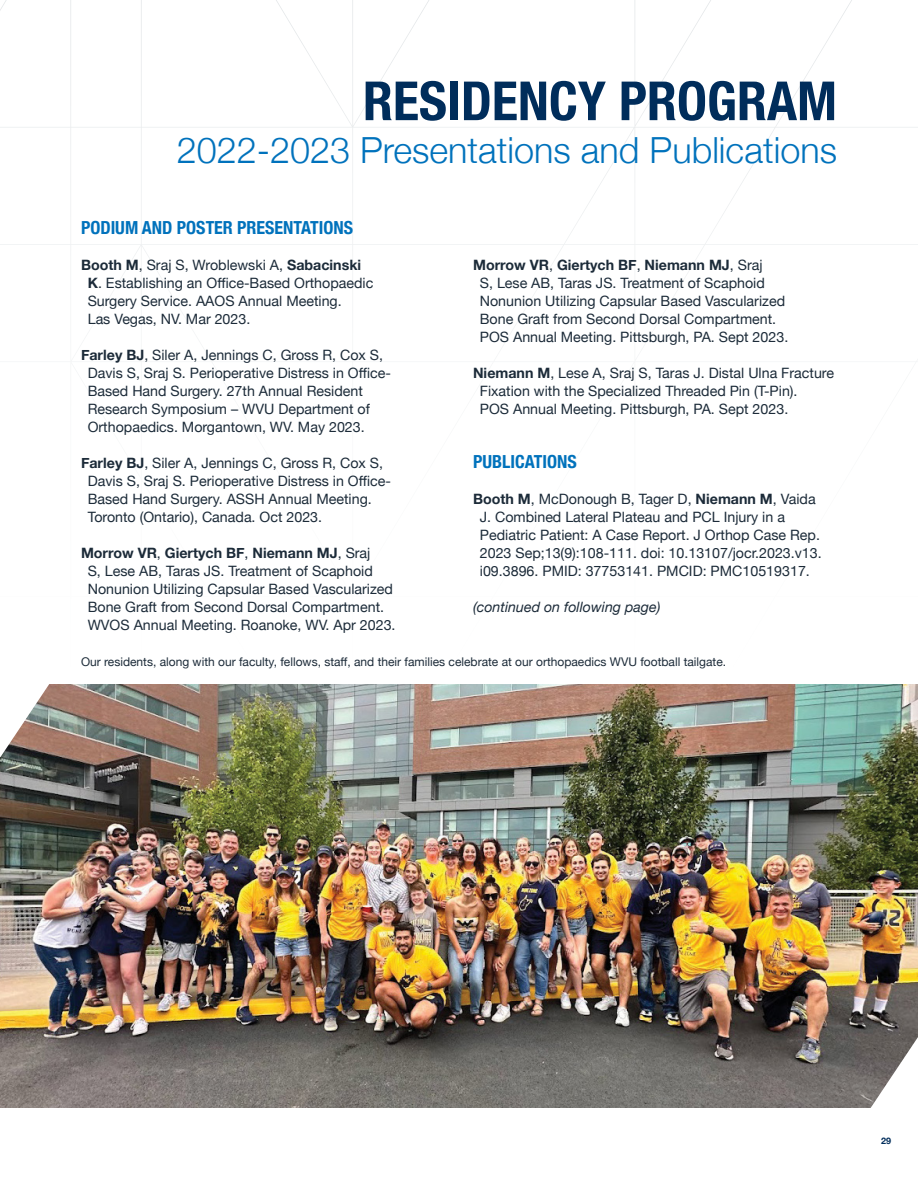
<style>
.page{position:relative;width:918px;height:1188px;background:#fff}
.page>*{position:absolute;margin:0;border:0;box-sizing:border-box;transform-origin:0 0}
.t1{font:700 condensed 54px "Helvetica Neue";color:#002d5b}
.t2{font:300 36px "Helvetica Neue";color:#0072bc}
.t3{font:700 condensed 18px "Helvetica Neue";color:#0072bc}
.t4{font:14.25px/18px "Helvetica Neue";color:#1c2b39}
.t5{font:italic 14.25px "Helvetica Neue";color:#1c2b39}
.t6{font:12px "Helvetica Neue";color:#1c2b39}
.t7{font:700 9px "Helvetica Neue";color:#002d5b}
.s1{font-weight:700}
</style>
<div class="page">
<img style="left:0;top:0;width:918px;height:1108px">
<svg style="left:0;top:683px;width:50px;height:74px"></svg>
<svg style="left:870px;top:1037px;width:48px;height:71px"></svg>
<h1 class="t1" style="left:363px;top:56px;width:476px">RESIDENCY PROGRAM</h1>
<h2 class="t2" style="left:177px;top:121px;width:662px">2022-2023 Presentations and Publications</h2>
<p class="t3" style="left:81px;top:213px;width:274px">PODIUM AND POSTER PRESENTATIONS</p>
<p class="t4" style="left:88px;top:257px;width:287px;text-indent:-7px"><span class="s1">Booth M</span>, Sraj S, Wroblewski A, <span class="s1">Sabacinski K</span>. Establishing an Office-Based Orthopaedic Surgery Service. AAOS Annual Meeting.<br>Las Vegas, NV. Mar 2023.</p>
<p class="t4" style="left:88px;top:347px;width:305px;text-indent:-7px"><span class="s1">Farley BJ</span>, Siler A, Jennings C, Gross R, Cox S, Davis S, Sraj S. Perioperative Distress in Office-Based Hand Surgery. 27th Annual Resident Research Symposium – WVU Department of Orthopaedics. Morgantown, WV. May 2023.</p>
<p class="t4" style="left:88px;top:455px;width:305px;text-indent:-7px"><span class="s1">Farley BJ</span>, Siler A, Jennings C, Gross R, Cox S, Davis S, Sraj S. Perioperative Distress in Office-Based Hand Surgery. ASSH Annual Meeting.<br>Toronto (Ontario), Canada. Oct 2023.</p>
<p class="t4" style="left:88px;top:545px;width:309px;text-indent:-7px"><span class="s1">Morrow VR</span>, <span class="s1">Giertych BF</span>, <span class="s1">Niemann MJ</span>, Sraj<br>S, Lese AB, Taras JS. Treatment of Scaphoid Nonunion Utilizing Capsular Based Vascularized Bone Graft from Second Dorsal Compartment.<br>WVOS Annual Meeting. Roanoke, WV. Apr 2023.</p>
<p class="t4" style="left:480px;top:257px;width:310px;text-indent:-7px"><span class="s1">Morrow VR</span>, <span class="s1">Giertych BF</span>, <span class="s1">Niemann MJ</span>, Sraj<br>S, Lese AB, Taras JS. Treatment of Scaphoid Nonunion Utilizing Capsular Based Vascularized Bone Graft from Second Dorsal Compartment.<br>POS Annual Meeting. Pittsburgh, PA. Sept 2023.</p>
<p class="t4" style="left:480px;top:365px;width:356px;text-indent:-7px"><span class="s1">Niemann M</span>, Lese A, Sraj S, Taras J. Distal Ulna Fracture<br>Fixation with the Specialized Threaded Pin (T-Pin).<br>POS Annual Meeting. Pittsburgh, PA. Sept 2023.</p>
<p class="t3" style="left:473px;top:447px;width:105px">PUBLICATIONS</p>
<p class="t4" style="left:480px;top:491px;width:343px;text-indent:-7px"><span class="s1">Booth M</span>, McDonough B, Tager D, <span class="s1">Niemann M</span>, Vaida J. Combined Lateral Plateau and PCL Injury in a Pediatric Patient: A Case Report. J Orthop Case Rep.<br>2023 Sep;13(9):108-111. doi: 10.13107/jocr.2023.v13. i09.3896. PMID: 37753141. PMCID: PMC10519317.</p>
<p class="t5" style="left:473px;top:597px;width:189px">(continued on following page)</p>
<p class="t6" style="left:81px;top:653px;width:647px">Our residents, along with our faculty, fellows, staff, and their families celebrate at our orthopaedics WVU football tailgate.</p>
<p class="t7" style="left:881px;top:1134px;width:12px">29</p>
</div>
